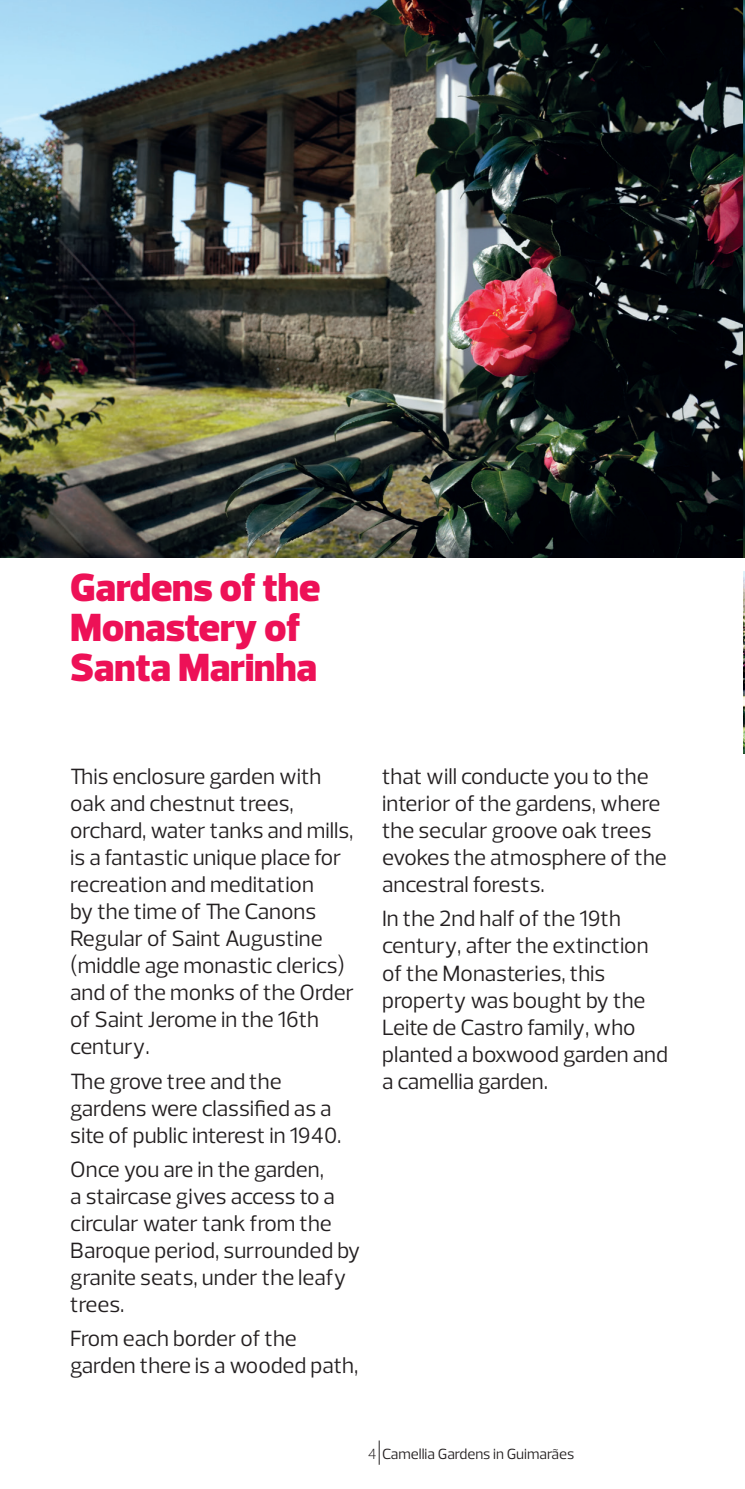
<style>
.page{position:relative;width:745px;height:1489px;background:#fff}
.page>*{position:absolute;margin:0;border:0;box-sizing:border-box;transform-origin:0 0}
.t1{font:900 40px/40px "Prelo";color:#ed1157}
.t2{font:22.5px/27px "Prelo";color:#231f20}
.t3{font:15px "Prelo";color:#231f20}
.s1{font-weight:300}
.s2{font-weight:300;font-size:27.5px}
</style>
<div class="page">
<img style="left:0;top:0;width:745px;height:557px">
<img style="left:744px;top:571px;width:1px;height:183px">
<h1 class="t1" style="left:70px;top:568px;width:252px">Gardens of the<br>Monastery of<br>Santa Marinha</h1>
<p class="t2" style="left:70px;top:763px;width:285px">This enclosure garden with oak and chestnut trees, orchard, water tanks and mills, is a fantastic unique place for recreation and meditation<br>by the time of The Canons<br>Regular of Saint Augustine (middle age monastic clerics) and of the monks of the Order of Saint Jerome in the 16th century.</p>
<p class="t2" style="left:70px;top:1067px;width:273px">The grove tree and the gardens were classified as a site of public interest in 1940.</p>
<p class="t2" style="left:70px;top:1155px;width:292px">Once you are in the garden,<br>a staircase gives access to a circular water tank from the<br>Baroque period, surrounded by granite seats, under the leafy trees.</p>
<p class="t2" style="left:70px;top:1324px;width:290px">From each border of the garden there is a wooded path,</p>
<p class="t2" style="left:382px;top:763px;width:286px">that will conducte you to the interior of the gardens, where the secular groove oak trees evokes the atmosphere of the ancestral forests.</p>
<p class="t2" style="left:382px;top:905px;width:287px">In the 2nd half of the 19th century, after the extinction of the Monasteries, this property was bought by the<br>Leite de Castro family, who planted a boxwood garden and a camellia garden.</p>
<p class="t3" style="left:368px;top:1444px;width:208px"><span class="s1">4</span><span class="s2">|</span>Camellia Gardens in Guimarães</p>
</div>
